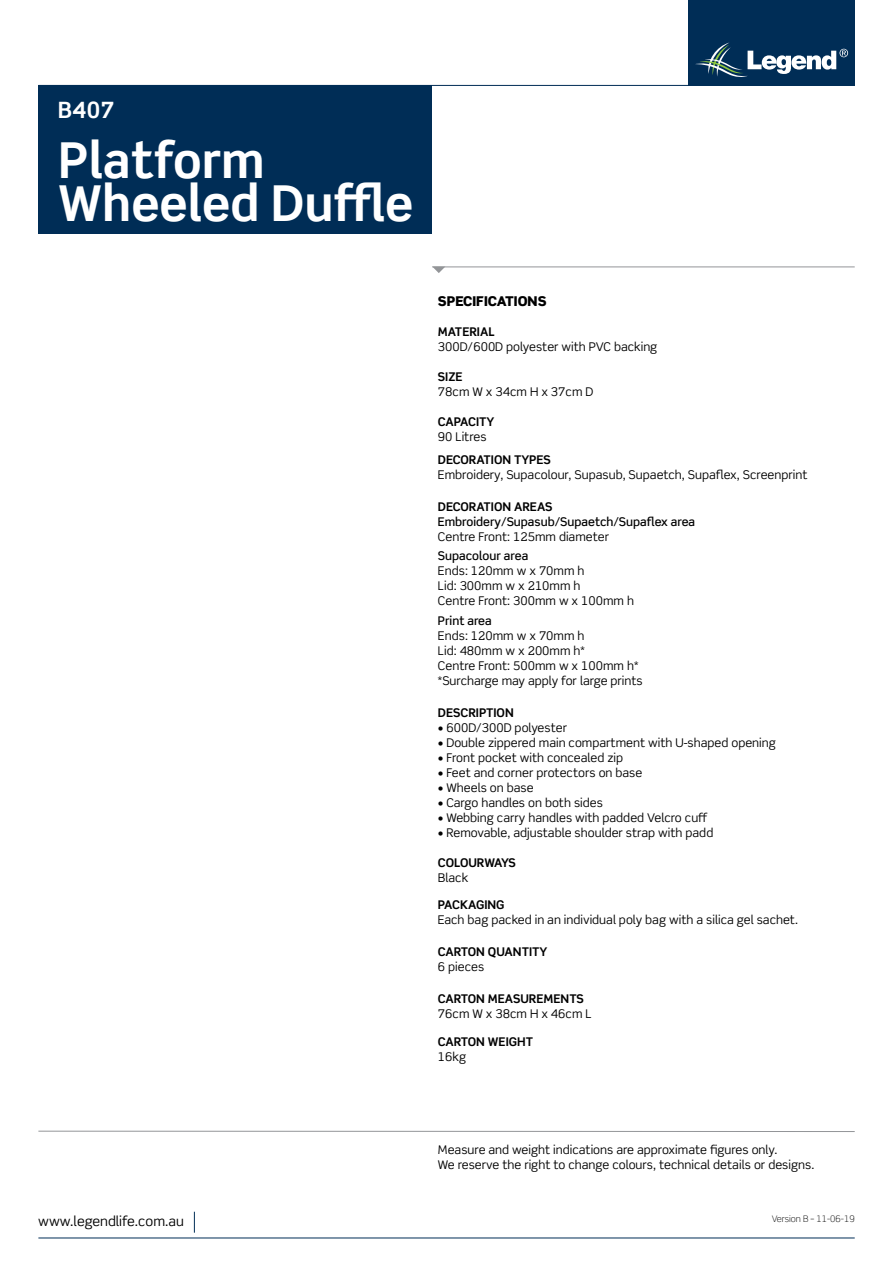
<style>
.page{position:relative;width:893px;height:1263px;background:#fff}
.page>*{position:absolute;margin:0;border:0;box-sizing:border-box;transform-origin:0 0}
.t1{font:700 49.5px/43.5px "Scene Std";color:#fff}
.t2{font:700 22.5px "Scene Std";color:#fff}
.t3{font:13.5px "Scene Std";color:#000}
.t4{font:900 13.5px "Scene Std";color:#000}
.t5{font:12px/15px "Scene Std";color:#000}
.t6{font:700 12px "Scene Std";color:#000}
.t7{font:500 12px "Scene Std";color:#000}
.t8{font:700 12px "Scene Std";letter-spacing:-.02em;color:#000}
.t9{font:300 9px "Scene Std";color:#000}
</style>
<div class="page">
<div style="left:38px;top:85px;width:394px;height:149px;background:#002d56"></div>
<hr style="left:38px;top:1131px;width:817px;height:1px;background:#939598">
<hr style="left:38px;top:85px;width:817px;height:1px;background:#002d56">
<hr style="left:38px;top:1237px;width:817px;height:1px;background:#002d56">
<svg style="left:194px;top:1212px;width:1px;height:21px"></svg>
<hr style="left:432px;top:267px;width:423px;height:1px;background:#939598">
<svg style="left:432px;top:267px;width:13px;height:6px"></svg>
<div style="left:688px;top:0;width:167px;height:86px;background:#002d56"></div>
<svg style="left:695px;top:43px;width:153px;height:34px"></svg>
<h2 class="t2" style="left:58px;top:96px;width:58px">B407</h2>
<h1 class="t1" style="left:58px;top:138px;width:357px">Platform<br>Wheeled Duffle</h1>
<p class="t4" style="left:438px;top:292px;width:110px">SPECIFICATIONS</p>
<p class="t6" style="left:438px;top:324px;width:58px">MATERIAL</p>
<p class="t5" style="left:438px;top:339px;width:221px">300D/600D polyester with PVC backing</p>
<p class="t6" style="left:438px;top:369px;width:26px">SIZE</p>
<p class="t5" style="left:438px;top:384px;width:157px">78cm W x 34cm H x 37cm D</p>
<p class="t6" style="left:438px;top:414px;width:58px">CAPACITY</p>
<p class="t5" style="left:438px;top:429px;width:50px">90 Litres</p>
<p class="t6" style="left:438px;top:452px;width:114px">DECORATION TYPES</p>
<p class="t5" style="left:438px;top:467px;width:371px">Embroidery, Supacolour, Supasub, Supaetch, Supaflex, Screenprint</p>
<p class="t6" style="left:438px;top:499px;width:116px">DECORATION AREAS</p>
<p class="t7" style="left:438px;top:514px;width:259px">Embroidery/Supasub/Supaetch/Supaflex area</p>
<p class="t5" style="left:438px;top:529px;width:173px">Centre Front: 125mm diameter</p>
<p class="t7" style="left:438px;top:548px;width:92px">Supacolour area</p>
<p class="t5" style="left:438px;top:563px;width:198px">Ends: 120mm w x 70mm h<br>Lid: 300mm w x 210mm h<br>Centre Front: 300mm w x 100mm h</p>
<p class="t7" style="left:438px;top:613px;width:55px">Print area</p>
<p class="t5" style="left:438px;top:628px;width:206px">Ends: 120mm w x 70mm h<br>Lid: 480mm w x 200mm h*<br>Centre Front: 500mm w x 100mm h* *Surcharge may apply for large prints</p>
<p class="t6" style="left:438px;top:705px;width:77px">DESCRIPTION</p>
<p class="t5" style="left:438px;top:720px;width:131px">• 600D/300D polyester</p>
<p class="t5" style="left:438px;top:735px;width:339px">• Double zippered main compartment with U-shaped opening</p>
<p class="t5" style="left:438px;top:750px;width:187px">• Front pocket with concealed zip</p>
<p class="t5" style="left:438px;top:765px;width:206px">• Feet and corner protectors on base</p>
<p class="t5" style="left:438px;top:780px;width:97px">• Wheels on base</p>
<p class="t5" style="left:438px;top:795px;width:166px">• Cargo handles on both sides</p>
<p class="t5" style="left:438px;top:810px;width:271px">• Webbing carry handles with padded Velcro cuff</p>
<p class="t5" style="left:438px;top:825px;width:277px">• Removable, adjustable shoulder strap with padd</p>
<p class="t8" style="left:438px;top:855px;width:79px">COLOURWAYS</p>
<p class="t5" style="left:438px;top:870px;width:32px">Black</p>
<p class="t6" style="left:438px;top:897px;width:68px">PACKAGING</p>
<p class="t5" style="left:438px;top:912px;width:362px">Each bag packed in an individual poly bag with a silica gel sachet.</p>
<p class="t6" style="left:438px;top:944px;width:111px">CARTON QUANTITY</p>
<p class="t5" style="left:438px;top:959px;width:48px">6 pieces</p>
<p class="t6" style="left:438px;top:991px;width:147px">CARTON MEASUREMENTS</p>
<p class="t5" style="left:438px;top:1006px;width:155px">76cm W x 38cm H x 46cm L</p>
<p class="t6" style="left:438px;top:1034px;width:97px">CARTON WEIGHT</p>
<p class="t5" style="left:438px;top:1049px;width:30px">16kg</p>
<p class="t5" style="left:438px;top:1142px;width:378px">Measure and weight indications are approximate figures only.<br>We reserve the right to change colours, technical details or designs.</p>
<p class="t3" style="left:38px;top:1213px;width:147px">www.legendlife.com.au</p>
<p class="t9" style="left:772px;top:1213px;width:85px">Version B – 11-06-19</p>
</div>
